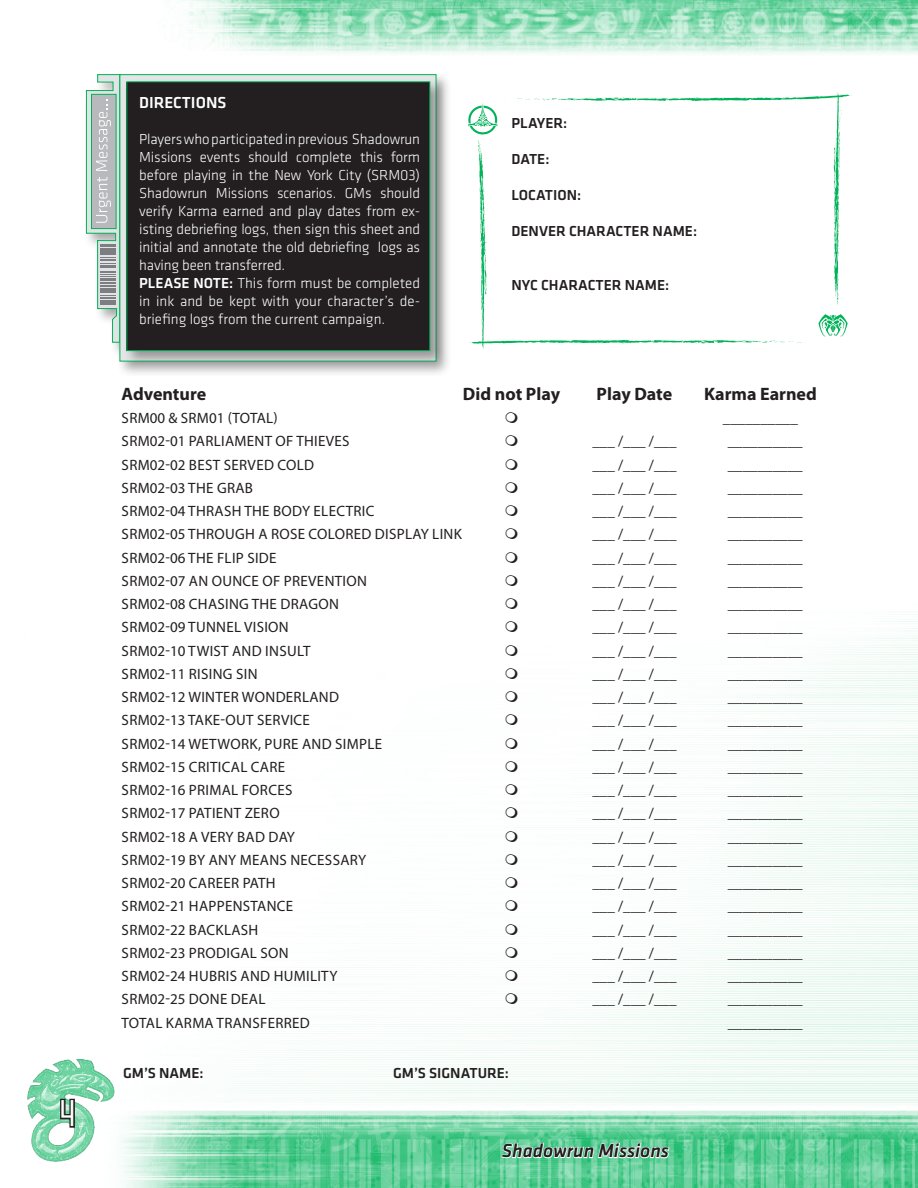
<style>
.page{position:relative;width:918px;height:1188px;background:#fff}
.page>*{position:absolute;margin:0;border:0;box-sizing:border-box;transform-origin:0 0}
.t1{font:condensed 36px "Armada";color:#fff}
.t2{font:italic 500 19.5px "Klavika";color:#231f20}
.t3{font:700 18px "Myriad Pro";color:#231f20}
.t4{font:500 16.5px "Klavika";color:#fff}
.t5{font:15px "Myriad Pro";letter-spacing:.02em;color:#231f20}
.t6{font:300 15px/18px "Klavika";letter-spacing:-.005em;color:#fff;text-align:justify}
.t7{font:500 15px "Klavika";color:#231f20}
.t8{font:500 15px "Klavika";color:#fff}
.s1{font-weight:500}
</style>
<div class="page">
<img style="left:123px;top:614px;width:794px;height:574px">
<img style="left:180px;top:0;width:738px;height:54px">
<svg style="left:500px;top:1133px;width:170px;height:39px;background:#7cd6aa"></svg>
<img style="left:27px;top:1059px;width:96px;height:108px">
<svg style="left:59px;top:1097px;width:17px;height:32px"></svg>
<div style="left:83px;top:71px;width:60px;height:294px;background:#231f20;opacity:.4"></div>
<svg style="left:86px;top:74px;width:30px;height:269px"></svg>
<div style="left:116px;top:71px;width:343px;height:313px;background:#231f20;opacity:.4"></div>
<div style="left:120px;top:74px;width:316px;height:288px;background:#e4e5e6;border:1px solid #00b25a"></div>
<div style="left:123px;top:78px;width:337px;height:296px;background:#231f20;opacity:.4"></div>
<div style="left:127px;top:82px;width:303px;height:269px;background:#231f20"></div>
<div style="left:126px;top:81px;width:304px;height:270px;border:1px solid #00b25a"></div>
<svg style="left:468px;top:92px;width:384px;height:257px"></svg>
<svg style="left:506px;top:621px;width:28px;height:12px"></svg>
<svg style="left:506px;top:645px;width:28px;height:12px"></svg>
<svg style="left:506px;top:668px;width:28px;height:12px"></svg>
<svg style="left:506px;top:691px;width:28px;height:12px"></svg>
<svg style="left:506px;top:714px;width:28px;height:12px"></svg>
<svg style="left:506px;top:738px;width:28px;height:12px"></svg>
<svg style="left:506px;top:761px;width:28px;height:12px"></svg>
<svg style="left:506px;top:784px;width:28px;height:12px"></svg>
<svg style="left:506px;top:807px;width:28px;height:12px"></svg>
<svg style="left:506px;top:831px;width:28px;height:12px"></svg>
<svg style="left:506px;top:854px;width:28px;height:12px"></svg>
<svg style="left:506px;top:877px;width:28px;height:12px"></svg>
<svg style="left:506px;top:900px;width:28px;height:12px"></svg>
<svg style="left:506px;top:924px;width:28px;height:12px"></svg>
<svg style="left:506px;top:947px;width:28px;height:12px"></svg>
<svg style="left:506px;top:970px;width:28px;height:12px"></svg>
<svg style="left:506px;top:993px;width:28px;height:12px"></svg>
<h1 class="t1" style="left:60px;top:1094px;width:18px">4</h1>
<p class="t4" style="left:139px;top:94px;width:87px">DIRECTIONS</p>
<p class="t6" style="left:139px;top:130px;width:282px">Players who participated in previous Shadowrun Missions events should complete this form before playing in the New York City (SRM03)<br>Shadowrun Missions scenarios. GMs should verify Karma earned and play dates from ex&shy;isting debriefing logs, then sign this sheet and initial and annotate the old debriefing logs as having been transferred.</p>
<p class="t8" style="left:139px;top:275px;width:64px">PLEASE NOTE</p>
<p class="t6" style="left:139px;top:274px;width:282px;text-indent:90px"><span class="s1">:</span> This form must be completed in ink and be kept with your character’s de&shy;briefing logs from the current campaign.</p>
<p class="t7" style="left:512px;top:114px;width:57px">PLAYER:</p>
<p class="t7" style="left:512px;top:150px;width:39px">DATE:</p>
<p class="t7" style="left:512px;top:186px;width:71px">LOCATION:</p>
<p class="t7" style="left:512px;top:222px;width:187px">DENVER CHARACTER NAME:</p>
<p class="t7" style="left:512px;top:276px;width:10px">NYC</p>
<p class="t7" style="left:541px;top:276px;width:130px">CHARACTER NAME:</p>
<p class="t3" style="left:122px;top:384px;width:86px">Adventure</p>
<p class="t3" style="left:463px;top:384px;width:99px">Did not Play</p>
<p class="t3" style="left:597px;top:384px;width:77px">Play Date</p>
<p class="t3" style="left:704px;top:384px;width:114px">Karma Earned</p>
<p class="t5" style="left:122px;top:410px;width:158px">SRM00 &amp; SRM01 (TOTAL)</p>
<p class="t5" style="left:723px;top:410px;width:76px">__________</p>
<p class="t5" style="left:122px;top:433px;width:228px">SRM02-01 PARLIAMENT OF THIEVES</p>
<p class="t5" style="left:592px;top:433px;width:86px">___ /___ /___</p>
<p class="t5" style="left:728px;top:433px;width:76px">__________</p>
<p class="t5" style="left:122px;top:456px;width:194px">SRM02-02 BEST SERVED COLD</p>
<p class="t5" style="left:592px;top:456px;width:86px">___ /___ /___</p>
<p class="t5" style="left:728px;top:456px;width:76px">__________</p>
<p class="t5" style="left:122px;top:480px;width:131px">SRM02-03 THE GRAB</p>
<p class="t5" style="left:592px;top:480px;width:86px">___ /___ /___</p>
<p class="t5" style="left:728px;top:480px;width:76px">__________</p>
<p class="t5" style="left:122px;top:503px;width:253px">SRM02-04 THRASH THE BODY ELECTRIC</p>
<p class="t5" style="left:592px;top:503px;width:86px">___ /___ /___</p>
<p class="t5" style="left:728px;top:503px;width:76px">__________</p>
<p class="t5" style="left:122px;top:526px;width:342px">SRM02-05 THROUGH A ROSE COLORED DISPLAY LINK</p>
<p class="t5" style="left:592px;top:526px;width:86px">___ /___ /___</p>
<p class="t5" style="left:728px;top:526px;width:76px">__________</p>
<p class="t5" style="left:122px;top:549px;width:156px">SRM02-06 THE FLIP SIDE</p>
<p class="t5" style="left:592px;top:549px;width:86px">___ /___ /___</p>
<p class="t5" style="left:728px;top:549px;width:76px">__________</p>
<p class="t5" style="left:122px;top:573px;width:247px">SRM02-07 AN OUNCE OF PREVENTION</p>
<p class="t5" style="left:592px;top:573px;width:86px">___ /___ /___</p>
<p class="t5" style="left:728px;top:573px;width:76px">__________</p>
<p class="t5" style="left:122px;top:596px;width:219px">SRM02-08 CHASING THE DRAGON</p>
<p class="t5" style="left:592px;top:596px;width:86px">___ /___ /___</p>
<p class="t5" style="left:728px;top:596px;width:76px">__________</p>
<p class="t5" style="left:122px;top:619px;width:169px">SRM02-09 TUNNEL VISION</p>
<p class="t5" style="left:592px;top:619px;width:86px">___ /___ /___</p>
<p class="t5" style="left:728px;top:619px;width:76px">__________</p>
<p class="t5" style="left:122px;top:642px;width:190px">SRM02-10 TWIST AND INSULT</p>
<p class="t5" style="left:592px;top:642px;width:86px">___ /___ /___</p>
<p class="t5" style="left:728px;top:642px;width:76px">__________</p>
<p class="t5" style="left:122px;top:666px;width:137px">SRM02-11 RISING SIN</p>
<p class="t5" style="left:592px;top:666px;width:86px">___ /___ /___</p>
<p class="t5" style="left:728px;top:666px;width:76px">__________</p>
<p class="t5" style="left:122px;top:689px;width:219px">SRM02-12 WINTER WONDERLAND</p>
<p class="t5" style="left:592px;top:689px;width:86px">___ /___ /___</p>
<p class="t5" style="left:728px;top:689px;width:76px">__________</p>
<p class="t5" style="left:122px;top:712px;width:190px">SRM02-13 TAKE-OUT SERVICE</p>
<p class="t5" style="left:592px;top:712px;width:86px">___ /___ /___</p>
<p class="t5" style="left:728px;top:712px;width:76px">__________</p>
<p class="t5" style="left:122px;top:735px;width:260px">SRM02-14 WETWORK, PURE AND SIMPLE</p>
<p class="t5" style="left:592px;top:735px;width:86px">___ /___ /___</p>
<p class="t5" style="left:728px;top:735px;width:76px">__________</p>
<p class="t5" style="left:122px;top:759px;width:165px">SRM02-15 CRITICAL CARE</p>
<p class="t5" style="left:592px;top:759px;width:86px">___ /___ /___</p>
<p class="t5" style="left:728px;top:759px;width:76px">__________</p>
<p class="t5" style="left:122px;top:782px;width:171px">SRM02-16 PRIMAL FORCES</p>
<p class="t5" style="left:592px;top:782px;width:86px">___ /___ /___</p>
<p class="t5" style="left:728px;top:782px;width:76px">__________</p>
<p class="t5" style="left:122px;top:805px;width:160px">SRM02-17 PATIENT ZERO</p>
<p class="t5" style="left:592px;top:805px;width:86px">___ /___ /___</p>
<p class="t5" style="left:728px;top:805px;width:76px">__________</p>
<p class="t5" style="left:122px;top:828px;width:175px">SRM02-18 A VERY BAD DAY</p>
<p class="t5" style="left:592px;top:828px;width:86px">___ /___ /___</p>
<p class="t5" style="left:728px;top:828px;width:76px">__________</p>
<p class="t5" style="left:122px;top:852px;width:246px">SRM02-19 BY ANY MEANS NECESSARY</p>
<p class="t5" style="left:592px;top:852px;width:86px">___ /___ /___</p>
<p class="t5" style="left:728px;top:852px;width:76px">__________</p>
<p class="t5" style="left:122px;top:875px;width:155px">SRM02-20 CAREER PATH</p>
<p class="t5" style="left:592px;top:875px;width:86px">___ /___ /___</p>
<p class="t5" style="left:728px;top:875px;width:76px">__________</p>
<p class="t5" style="left:122px;top:898px;width:173px">SRM02-21 HAPPENSTANCE</p>
<p class="t5" style="left:592px;top:898px;width:86px">___ /___ /___</p>
<p class="t5" style="left:728px;top:898px;width:76px">__________</p>
<p class="t5" style="left:122px;top:921px;width:138px">SRM02-22 BACKLASH</p>
<p class="t5" style="left:592px;top:921px;width:86px">___ /___ /___</p>
<p class="t5" style="left:728px;top:921px;width:76px">__________</p>
<p class="t5" style="left:122px;top:945px;width:168px">SRM02-23 PRODIGAL SON</p>
<p class="t5" style="left:592px;top:945px;width:86px">___ /___ /___</p>
<p class="t5" style="left:728px;top:945px;width:76px">__________</p>
<p class="t5" style="left:122px;top:968px;width:217px">SRM02-24 HUBRIS AND HUMILITY</p>
<p class="t5" style="left:592px;top:968px;width:86px">___ /___ /___</p>
<p class="t5" style="left:728px;top:968px;width:76px">__________</p>
<p class="t5" style="left:122px;top:991px;width:145px">SRM02-25 DONE DEAL</p>
<p class="t5" style="left:592px;top:991px;width:86px">___ /___ /___</p>
<p class="t5" style="left:728px;top:991px;width:76px">__________</p>
<p class="t5" style="left:122px;top:1014px;width:190px">TOTAL KARMA TRANSFERRED</p>
<p class="t5" style="left:728px;top:1014px;width:76px">__________</p>
<p class="t7" style="left:123px;top:1065px;width:82px">GM’S NAME:</p>
<p class="t7" style="left:393px;top:1065px;width:117px">GM’S SIGNATURE:</p>
<h2 class="t2" style="left:502px;top:1140px;width:169px">Shadowrun Missions</h2>
</div>
